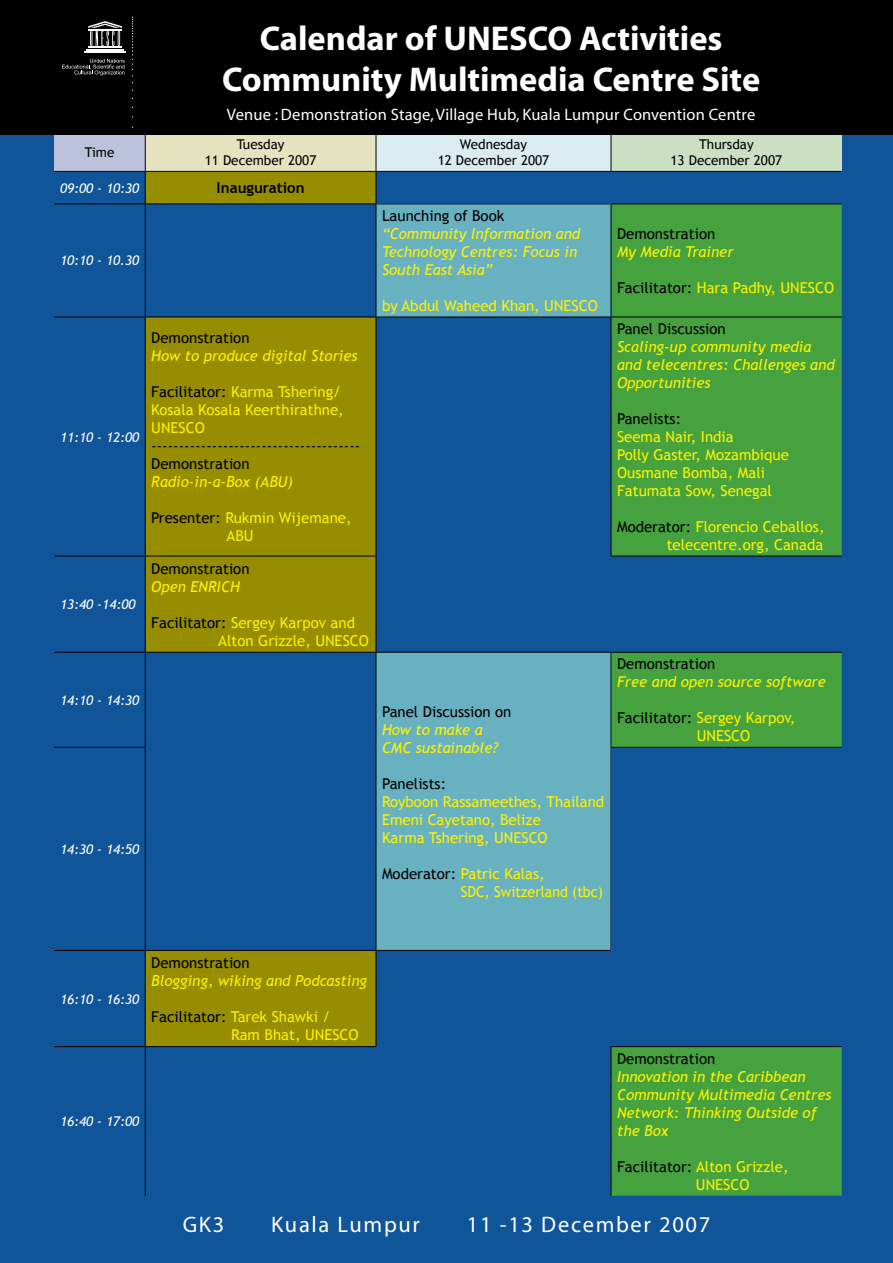
<style>
.page{position:relative;width:893px;height:1263px;background:#105499}
.page>*{position:absolute;margin:0;border:0;box-sizing:border-box;transform-origin:0 0}
.t1{font:700 34.5px/41.4px "Myriad";color:#fff;text-align:center}
.t2{font:22.5px "Myriad";letter-spacing:.075em;color:#fff}
.t3{font:16.5px "Myriad";letter-spacing:.01em;color:#fff}
.t4{font:15px/18px "Trebuchet MS";color:#fff200}
.t5{font:italic 15px/18px "Trebuchet MS";color:#fff200}
.t6{font:15px/18px "Trebuchet MS";color:#000}
.t7{font:700 15px "Trebuchet MS";color:#000}
.t8{font:italic 13.5px "Trebuchet MS";color:#fff}
.t9{font:13.5px/16.2px "Trebuchet MS";color:#000;text-align:center}
.s1{color:#000}
</style>
<div class="page">
<div style="left:54px;top:133px;width:91px;height:38px;background:#bcc2dc"></div>
<div style="left:145px;top:133px;width:231px;height:38px;background:#e5e2bf"></div>
<div style="left:376px;top:133px;width:235px;height:38px;background:#dbecf0"></div>
<div style="left:611px;top:133px;width:231px;height:38px;background:#cbe0c3"></div>
<div style="left:146px;top:172px;width:230px;height:32px;background:#968d00"></div>
<svg style="left:146px;top:205px;width:230px;height:843px;fill:#968d00"></svg>
<div style="left:376px;top:204px;width:235px;height:113px;background:#68b1c0"></div>
<svg style="left:611px;top:205px;width:231px;height:991px;fill:#46a23f"></svg>
<div style="left:376px;top:652px;width:235px;height:298px;background:#68b1c0"></div>
<div style="left:145px;top:747px;width:231px;height:203px;background:#105499"></div>
<hr style="left:145px;top:133px;width:1px;height:38px;background:#000">
<hr style="left:376px;top:133px;width:1px;height:38px;background:#000">
<hr style="left:611px;top:133px;width:1px;height:38px;background:#000">
<hr style="left:54px;top:171px;width:91px;height:1px;background:#000">
<hr style="left:145px;top:171px;width:231px;height:1px;background:#000">
<hr style="left:145px;top:172px;width:1px;height:32px;background:#000">
<hr style="left:376px;top:171px;width:235px;height:1px;background:#000">
<hr style="left:376px;top:172px;width:1px;height:32px;background:#000">
<hr style="left:611px;top:171px;width:231px;height:1px;background:#000">
<hr style="left:54px;top:204px;width:91px;height:1px;background:#000">
<hr style="left:145px;top:204px;width:231px;height:1px;background:#000">
<hr style="left:145px;top:204px;width:1px;height:113px;background:#000">
<hr style="left:376px;top:204px;width:235px;height:1px;background:#000">
<hr style="left:376px;top:204px;width:1px;height:113px;background:#000">
<hr style="left:611px;top:204px;width:231px;height:1px;background:#000">
<hr style="left:611px;top:204px;width:1px;height:113px;background:#000">
<hr style="left:54px;top:317px;width:91px;height:1px;background:#000">
<hr style="left:145px;top:317px;width:231px;height:1px;background:#000">
<hr style="left:145px;top:317px;width:1px;height:239px;background:#000">
<hr style="left:376px;top:317px;width:235px;height:1px;background:#000">
<hr style="left:376px;top:317px;width:1px;height:239px;background:#000">
<hr style="left:611px;top:317px;width:231px;height:1px;background:#000">
<hr style="left:611px;top:317px;width:1px;height:239px;background:#000">
<hr style="left:54px;top:556px;width:91px;height:1px;background:#000">
<hr style="left:145px;top:556px;width:231px;height:1px;background:#000">
<hr style="left:145px;top:556px;width:1px;height:96px;background:#000">
<hr style="left:376px;top:556px;width:1px;height:96px;background:#000">
<hr style="left:611px;top:556px;width:231px;height:1px;background:#000">
<hr style="left:54px;top:652px;width:91px;height:1px;background:#000">
<hr style="left:145px;top:652px;width:231px;height:1px;background:#000">
<hr style="left:145px;top:653px;width:1px;height:94px;background:#000">
<hr style="left:611px;top:652px;width:231px;height:1px;background:#000">
<hr style="left:54px;top:747px;width:92px;height:1px;background:#000">
<hr style="left:611px;top:747px;width:231px;height:1px;background:#000">
<hr style="left:54px;top:950px;width:91px;height:1px;background:#000">
<hr style="left:145px;top:951px;width:1px;height:95px;background:#000">
<hr style="left:376px;top:951px;width:1px;height:95px;background:#000">
<hr style="left:54px;top:1046px;width:91px;height:1px;background:#000">
<hr style="left:145px;top:1046px;width:231px;height:1px;background:#000">
<hr style="left:145px;top:1047px;width:1px;height:149px;background:#000">
<hr style="left:611px;top:1046px;width:231px;height:1px;background:#000">
<hr style="left:611px;top:1047px;width:1px;height:149px;background:#000">
<hr style="left:145px;top:748px;width:1px;height:202px;background:#000">
<hr style="left:145px;top:950px;width:231px;height:1px;background:#000">
<hr style="left:376px;top:652px;width:235px;height:1px;background:#000">
<hr style="left:376px;top:653px;width:1px;height:94px;background:#000">
<hr style="left:611px;top:653px;width:1px;height:94px;background:#000">
<hr style="left:376px;top:747px;width:1px;height:203px;background:#000">
<hr style="left:611px;top:748px;width:1px;height:202px;background:#000">
<hr style="left:376px;top:950px;width:235px;height:1px;background:#000">
<div style="left:0;top:0;width:893px;height:135px;background:#000"></div>
<hr style="left:88px;top:47px;width:34px;height:1px;background:#fff">
<hr style="left:86px;top:49px;width:38px;height:2px;background:#fff">
<hr style="left:84px;top:52px;width:42px;height:1px;background:#fff">
<svg style="left:88px;top:21px;width:34px;height:25px"></svg>
<svg style="left:132px;top:17px;width:1px;height:59px"></svg>
<svg style="left:62px;top:59px;width:63px;height:17px"></svg>
<h1 class="t1" style="left:222px;top:18px;width:540px">Calendar of UNESCO Activities<br>Community Multimedia Centre Site</h1>
<p class="t3" style="left:227px;top:106px;width:530px">Venue : Demonstration Stage, Village Hub, Kuala Lumpur Convention Centre</p>
<p class="t9" style="left:85px;top:145px;width:31px">Time</p>
<p class="t9" style="left:205px;top:136px;width:113px">Tuesday<br>11 December 2007</p>
<p class="t9" style="left:438px;top:136px;width:113px">Wednesday<br>12 December 2007</p>
<p class="t9" style="left:671px;top:136px;width:113px">Thursday<br>13 December 2007</p>
<p class="t8" style="left:60px;top:180px;width:81px">09:00 - 10:30</p>
<p class="t7" style="left:217px;top:178px;width:89px">Inauguration</p>
<p class="t8" style="left:60px;top:253px;width:81px">10:10 - 10.30</p>
<p class="t8" style="left:60px;top:429px;width:81px">11:10 - 12:00</p>
<p class="t8" style="left:60px;top:596px;width:77px">13:40 -14:00</p>
<p class="t6" style="left:151px;top:329px;width:100px">Demonstration</p>
<p class="t5" style="left:151px;top:347px;width:208px">How to produce digital Stories</p>
<p class="t4" style="left:151px;top:383px;width:194px"><span class="s1">Facilitator:</span> Karma Tshering/<br>Kosala Kosala Keerthirathne,<br>UNESCO</p>
<p class="t6" style="left:151px;top:437px;width:211px">--------------------------------------<br>Demonstration</p>
<p class="t5" style="left:151px;top:473px;width:143px">Radio-in-a-Box (ABU)</p>
<p class="t4" style="left:227px;top:509px;width:127px;text-indent:-75px"><span class="s1">Presenter:</span> Rukmin Wijemane,<br>ABU</p>
<p class="t6" style="left:151px;top:560px;width:100px">Demonstration</p>
<p class="t5" style="left:151px;top:577px;width:90px">Open ENRICH</p>
<p class="t4" style="left:218px;top:614px;width:152px;text-indent:-67px"><span class="s1">Facilitator:</span> Sergey Karpov and<br>Alton Grizzle, UNESCO</p>
<p class="t6" style="left:382px;top:207px;width:124px">Launching of Book</p>
<p class="t5" style="left:382px;top:225px;width:200px">“Community Information and<br>Technology Centres: Focus in<br>South East Asia”</p>
<p class="t4" style="left:382px;top:297px;width:217px">by Abdul Waheed Khan, UNESCO</p>
<p class="t8" style="left:60px;top:692px;width:81px">14:10 - 14:30</p>
<p class="t8" style="left:60px;top:841px;width:81px">14:30 - 14:50</p>
<p class="t6" style="left:382px;top:703px;width:131px">Panel Discussion on</p>
<p class="t5" style="left:382px;top:721px;width:117px">How to make a<br>CMC sustainable?</p>
<p class="t6" style="left:382px;top:775px;width:66px">Panelists:</p>
<p class="t4" style="left:382px;top:793px;width:224px">Royboon Rassameethes, Thailand<br>Emeni Cayetano, Belize<br>Karma Tshering, UNESCO</p>
<p class="t4" style="left:461px;top:865px;width:144px;text-indent:-79px"><span class="s1">Moderator:</span> Patric Kalas,<br>SDC, Switzerland (tbc)</p>
<p class="t6" style="left:617px;top:225px;width:100px">Demonstration</p>
<p class="t5" style="left:617px;top:243px;width:118px">My Media Trainer</p>
<p class="t4" style="left:617px;top:279px;width:219px"><span class="s1">Facilitator:</span> Hara Padhy, UNESCO</p>
<p class="t6" style="left:617px;top:320px;width:110px">Panel Discussion</p>
<p class="t5" style="left:617px;top:338px;width:219px">Scaling-up community media and telecentres: Challenges and<br>Opportunities</p>
<p class="t6" style="left:617px;top:410px;width:66px">Panelists:</p>
<p class="t4" style="left:617px;top:428px;width:173px">Seema Nair, India<br>Polly Gaster, Mozambique<br>Ousmane Bomba, Mali<br>Fatumata Sow, Senegal</p>
<p class="t4" style="left:617px;top:518px;width:209px;text-align:right"><span class="s1">Moderator:</span> Florencio Ceballos, telecentre.org, Canada</p>
<p class="t6" style="left:617px;top:655px;width:100px">Demonstration</p>
<p class="t5" style="left:617px;top:673px;width:210px">Free and open source software</p>
<p class="t4" style="left:697px;top:709px;width:100px;text-indent:-80px"><span class="s1">Facilitator:</span> Sergey Karpov,<br>UNESCO</p>
<p class="t8" style="left:60px;top:991px;width:81px">16:10 - 16:30</p>
<p class="t8" style="left:60px;top:1113px;width:81px">16:40 - 17:00</p>
<p class="t6" style="left:151px;top:954px;width:100px">Demonstration</p>
<p class="t5" style="left:151px;top:972px;width:217px">Blogging, wiking and Podcasting</p>
<p class="t4" style="left:231px;top:1008px;width:129px;text-indent:-80px"><span class="s1">Facilitator:</span> Tarek Shawki /<br>Ram Bhat, UNESCO</p>
<p class="t6" style="left:617px;top:1049px;width:100px">Demonstration</p>
<p class="t5" style="left:617px;top:1067px;width:216px">Innovation in the Caribbean<br>Community Multimedia Centres<br>Network: Thinking Outside of the Box</p>
<p class="t4" style="left:696px;top:1157px;width:94px;text-indent:-79px"><span class="s1">Facilitator:</span> Alton Grizzle,<br>UNESCO</p>
<h2 class="t2" style="left:183px;top:1213px;width:43px">GK3</h2>
<h2 class="t2" style="left:271px;top:1213px;width:150px">Kuala Lumpur</h2>
<h2 class="t2" style="left:467px;top:1213px;width:245px">11 -13 December 2007</h2>
</div>
